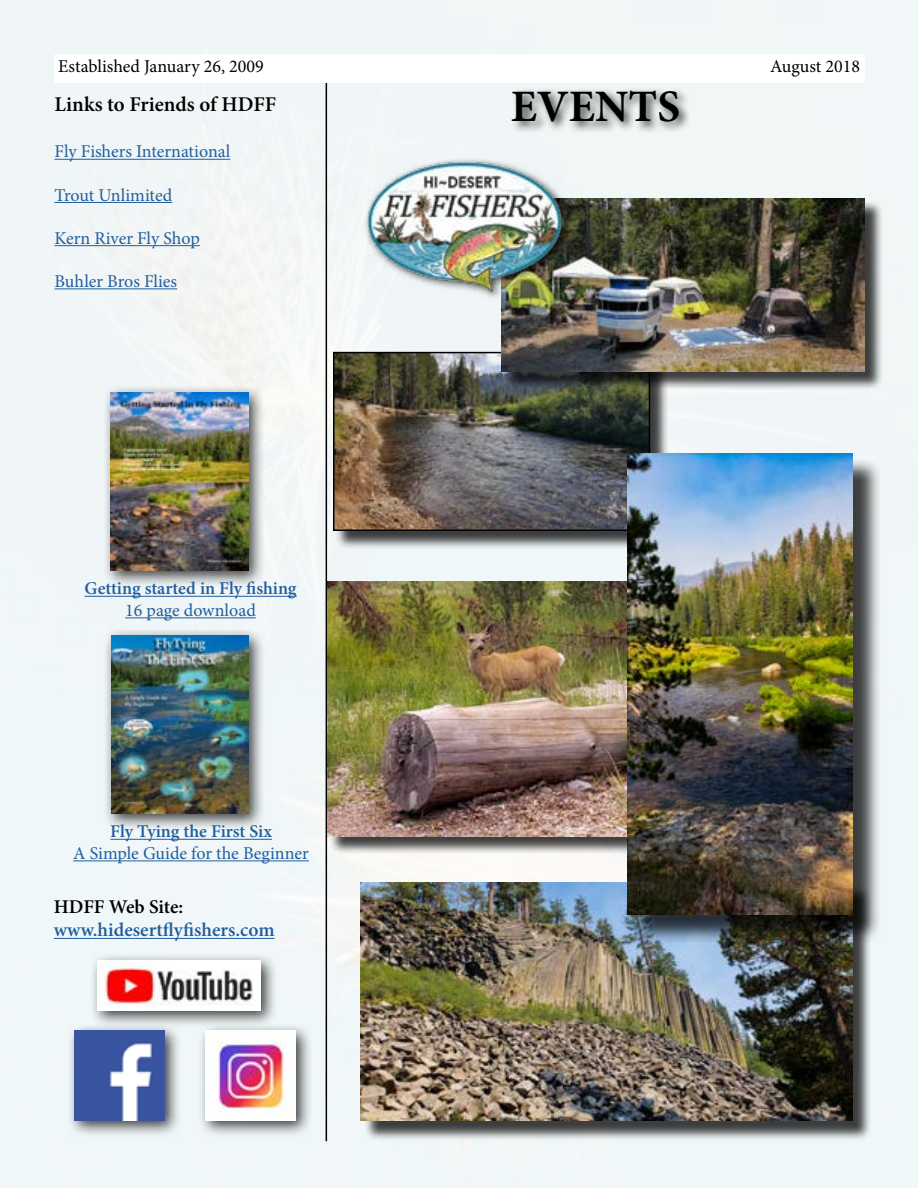
<style>
.page{position:relative;width:918px;height:1188px;background:#f0f6f7}
.page>*{position:absolute;margin:0;border:0;box-sizing:border-box;transform-origin:0 0}
.t1{font:700 45px "Minion Pro";color:#000}
.t2{font:600 21px "Minion Pro";color:#000}
.t3{font:600 19.5px "Minion Pro";color:#215e9e}
.t4{font:600 19.5px "Minion Pro";letter-spacing:-.01em;color:#000}
.t5{font:18px "Minion Pro";color:#215e9e}
.t6{font:600 18px "Minion Pro";color:#215e9e}
.t7{font:18px "Minion Pro";color:#000}
</style>
<div class="page">
<hr style="left:326px;top:79px;width:1px;height:1062px;background:#000">
<div style="left:55px;top:54px;width:810px;height:28px;background:#fff"></div>
<hr style="left:54px;top:938px;width:221px;height:1px;background:#215e9e">
<div style="left:67px;top:1024px;width:114px;height:114px;background:#000;opacity:.75"></div>
<img style="left:74px;top:1031px;width:90px;height:90px">
<div style="left:198px;top:1024px;width:114px;height:114px;background:#000;opacity:.75"></div>
<img style="left:206px;top:1031px;width:90px;height:90px">
<hr style="left:55px;top:159px;width:175px;height:1px;background:#215e9e">
<hr style="left:55px;top:202px;width:117px;height:1px;background:#215e9e">
<hr style="left:55px;top:245px;width:145px;height:1px;background:#215e9e">
<hr style="left:55px;top:288px;width:122px;height:1px;background:#215e9e">
<div style="left:54px;top:55px;width:254px;height:26px;background:#fff"></div>
<div style="left:90px;top:953px;width:188px;height:75px;background:#000;opacity:.75"></div>
<img style="left:98px;top:961px;width:163px;height:50px">
<div style="left:103px;top:385px;width:162px;height:202px;background:#000;opacity:.75"></div>
<img style="left:110px;top:392px;width:138px;height:179px">
<hr style="left:84px;top:596px;width:213px;height:1px;background:#215e9e">
<hr style="left:125px;top:617px;width:131px;height:1px;background:#215e9e">
<div style="left:103px;top:628px;width:162px;height:202px;background:#000;opacity:.75"></div>
<img style="left:111px;top:635px;width:138px;height:179px">
<hr style="left:110px;top:839px;width:162px;height:1px;background:#215e9e">
<hr style="left:73px;top:860px;width:236px;height:1px;background:#215e9e">
<div style="left:363px;top:885px;width:509px;height:256px;background:#000;opacity:.75"></div>
<img style="left:361px;top:882px;width:491px;height:239px">
<div style="left:330px;top:584px;width:439px;height:271px;background:#000;opacity:.75"></div>
<img style="left:327px;top:581px;width:301px;height:255px">
<div style="left:336px;top:354px;width:333px;height:195px;background:#000;opacity:.75"></div>
<img style="left:336px;top:355px;width:311px;height:173px">
<div style="left:333px;top:352px;width:317px;height:179px;border:2px solid #000"></div>
<div style="left:633px;top:458px;width:249px;height:486px;background:#000;opacity:.75"></div>
<img style="left:628px;top:453px;width:224px;height:461px">
<div style="left:504px;top:201px;width:380px;height:190px;background:#000;opacity:.75"></div>
<img style="left:502px;top:198px;width:363px;height:174px">
<div style="left:510px;top:86px;width:181px;height:47px;background:#000;opacity:.75"></div>
<div style="left:363px;top:157px;width:208px;height:144px;background:#000;opacity:.75"></div>
<img style="left:367px;top:162px;width:196px;height:131px">
<p class="t7" style="left:58px;top:55px;width:207px">Established January 26, 2009</p>
<p class="t2" style="left:55px;top:89px;width:223px">Links to Friends of HDFF</p>
<p class="t5" style="left:55px;top:140px;width:177px">Fly Fishers International</p>
<p class="t5" style="left:55px;top:183px;width:119px">Trout Unlimited</p>
<p class="t5" style="left:55px;top:226px;width:147px">Kern River Fly Shop</p>
<p class="t5" style="left:55px;top:269px;width:124px">Buhler Bros Flies</p>
<p class="t6" style="left:84px;top:576px;width:214px">Getting started in Fly fishing</p>
<p class="t5" style="left:125px;top:598px;width:132px">16 page download</p>
<p class="t6" style="left:110px;top:819px;width:163px">Fly Tying the First Six</p>
<p class="t5" style="left:73px;top:841px;width:237px">A Simple Guide for the Beginner</p>
<p class="t4" style="left:54px;top:893px;width:131px">HDFF Web Site:</p>
<p class="t3" style="left:54px;top:917px;width:222px">www.hidesertflyfishers.com</p>
<h1 class="t1" style="left:511px;top:75px;width:171px">EVENTS</h1>
<p class="t7" style="left:770px;top:54px;width:91px">August 2018</p>
</div>
